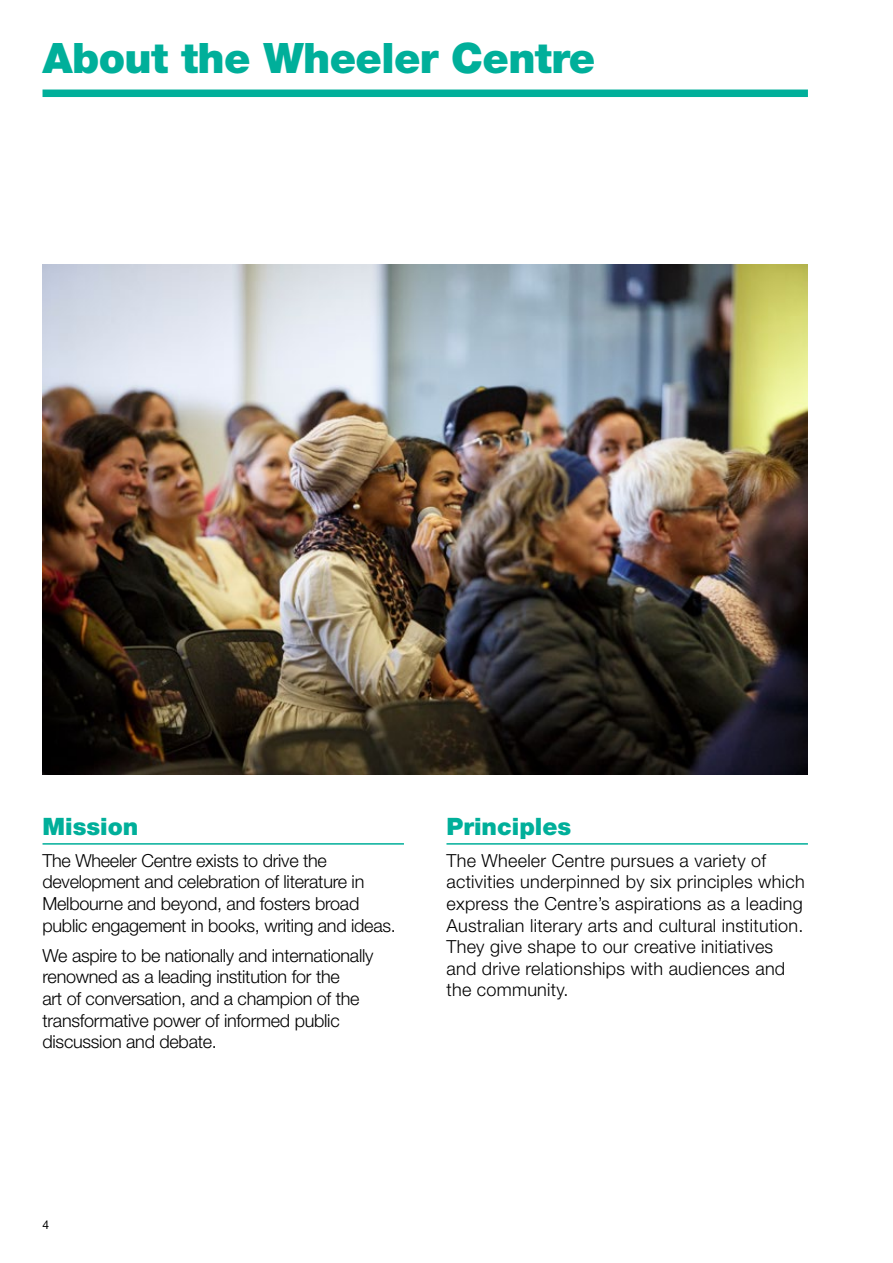
<style>
.page{position:relative;width:893px;height:1263px;background:#fff}
.page>*{position:absolute;margin:0;border:0;box-sizing:border-box;transform-origin:0 0}
.t1{font:900 42px "Helvetica Neue LT Std";letter-spacing:-.015em;color:#00af9a}
.t2{font:900 24px "Helvetica Neue LT Std";color:#00af9a}
.t3{font:300 18px/21.6px "Helvetica Neue LT Std";letter-spacing:-.015em;color:#000}
.t4{font:300 18px/21.6px "Helvetica Neue LT Std";letter-spacing:.015em;color:#000}
.t5{font:12px "Helvetica Neue LT Std";color:#000}
</style>
<div class="page">
<hr style="left:43px;top:843px;width:361px;height:2px;background:#00af9a">
<hr style="left:446px;top:843px;width:362px;height:2px;background:#00af9a">
<img style="left:43px;top:265px;width:765px;height:510px">
<div style="left:43px;top:90px;width:765px;height:7px;background:#00af9a"></div>
<h1 class="t1" style="left:43px;top:32px;width:554px">About the Wheeler Centre</h1>
<h2 class="t2" style="left:43px;top:812px;width:97px">Mission</h2>
<p class="t3" style="left:43px;top:849px;width:355px">The Wheeler Centre exists to drive the development and celebration of literature in Melbourne and beyond, and fosters broad public engagement in books, writing and ideas.</p>
<p class="t3" style="left:43px;top:944px;width:332px">We aspire to be nationally and internationally renowned as a leading institution for the<br>art of conversation, and a champion of the transformative power of informed public discussion and debate.</p>
<h2 class="t2" style="left:446px;top:812px;width:126px">Principles</h2>
<p class="t4" style="left:446px;top:849px;width:360px">The Wheeler Centre pursues a variety of activities underpinned by six principles which express the Centre’s aspirations as a leading Australian literary arts and cultural institution.<br>They give shape to our creative initiatives and drive relationships with audiences and the community.</p>
<p class="t5" style="left:43px;top:1217px;width:8px">4</p>
</div>
